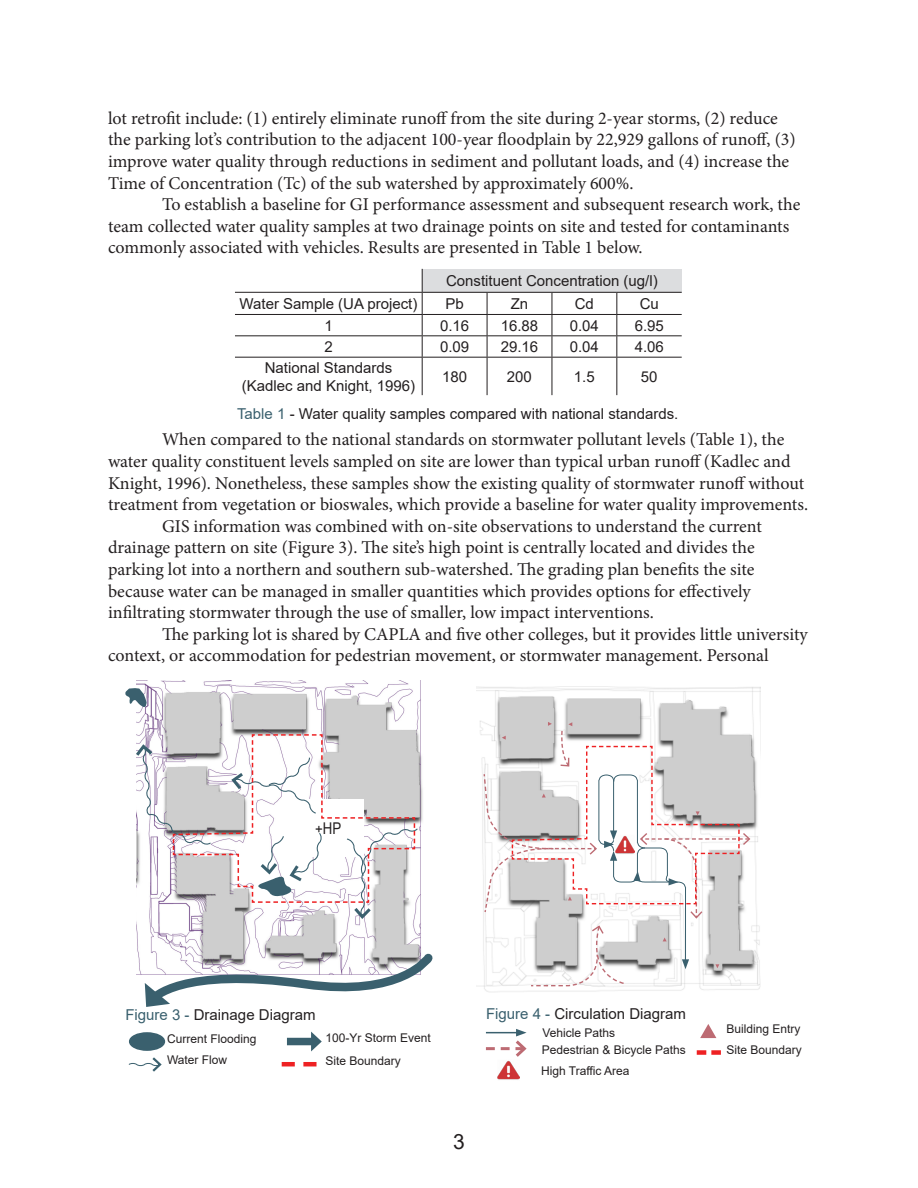
<style>
.page{position:relative;width:918px;height:1188px;background:#fff}
.page>*{position:absolute;margin:0;border:0;box-sizing:border-box;transform-origin:0 0}
.t1{font:21px "Arial";color:#231f20}
.t2{font:18px/21.6px "Minion Pro";letter-spacing:-.005em;color:#231f20}
.t3{font:16.2px "Arial Narrow";color:#231f20}
.t4{font:15px/18px "Arial";color:#231f20;text-align:center}
.t5{font:12px/23.5px "Arial";color:#231f20}
.s1{color:#3a606e}
</style>
<div class="page">
<div style="left:422px;top:269px;width:260px;height:23px;background:#dcdddf"></div>
<hr style="left:235px;top:292px;width:187px;height:1px;background:#231f20">
<hr style="left:422px;top:292px;width:65px;height:1px;background:#231f20">
<hr style="left:487px;top:292px;width:65px;height:1px;background:#231f20">
<hr style="left:552px;top:292px;width:65px;height:1px;background:#231f20">
<hr style="left:617px;top:292px;width:65px;height:1px;background:#231f20">
<hr style="left:235px;top:314px;width:187px;height:1px;background:#231f20">
<hr style="left:422px;top:314px;width:65px;height:1px;background:#231f20">
<hr style="left:487px;top:314px;width:65px;height:1px;background:#231f20">
<hr style="left:552px;top:314px;width:65px;height:1px;background:#231f20">
<hr style="left:617px;top:314px;width:65px;height:1px;background:#231f20">
<hr style="left:235px;top:335px;width:187px;height:1px;background:#231f20">
<hr style="left:422px;top:335px;width:65px;height:1px;background:#231f20">
<svg style="left:422px;top:269px;width:1px;height:88px"></svg>
<hr style="left:487px;top:335px;width:65px;height:1px;background:#231f20">
<svg style="left:487px;top:293px;width:1px;height:64px"></svg>
<hr style="left:552px;top:335px;width:65px;height:1px;background:#231f20">
<svg style="left:552px;top:293px;width:1px;height:64px"></svg>
<hr style="left:617px;top:335px;width:65px;height:1px;background:#231f20">
<svg style="left:616px;top:293px;width:1px;height:64px"></svg>
<hr style="left:235px;top:357px;width:187px;height:1px;background:#231f20">
<hr style="left:422px;top:357px;width:65px;height:1px;background:#231f20">
<hr style="left:422px;top:358px;width:1px;height:37px;background:#231f20">
<hr style="left:487px;top:357px;width:65px;height:1px;background:#231f20">
<hr style="left:487px;top:358px;width:1px;height:37px;background:#231f20">
<hr style="left:552px;top:357px;width:65px;height:1px;background:#231f20">
<hr style="left:552px;top:358px;width:1px;height:37px;background:#231f20">
<hr style="left:617px;top:357px;width:65px;height:1px;background:#231f20">
<hr style="left:616px;top:358px;width:1px;height:37px;background:#231f20">
<svg style="left:128px;top:1057px;width:34px;height:15px"></svg>
<div style="left:287px;top:1038px;width:28px;height:7px;background:#3a606e"></div>
<svg style="left:311px;top:1032px;width:11px;height:19px"></svg>
<svg style="left:282px;top:1062px;width:35px;height:4px"></svg>
<div style="left:130px;top:1033px;width:34px;height:17px;background:#3a606e;border-radius:50%"></div>
<div style="left:129px;top:1032px;width:36px;height:19px;border:2px solid #3a606e;border-radius:50%"></div>
<img style="left:136px;top:680px;width:287px;height:306px">
<svg style="left:125px;top:688px;width:22px;height:20px"></svg>
<svg style="left:145px;top:949px;width:288px;height:58px"></svg>
<svg style="left:136px;top:733px;width:283px;height:188px"></svg>
<svg style="left:486px;top:1029px;width:41px;height:28px"></svg>
<img style="left:498px;top:1060px;width:22px;height:20px">
<svg style="left:700px;top:1024px;width:16px;height:14px"></svg>
<svg style="left:697px;top:1050px;width:24px;height:5px"></svg>
<img style="left:476px;top:686px;width:285px;height:306px">
<svg style="left:483px;top:722px;width:268px;height:265px"></svg>
<p class="t2" style="left:108px;top:107px;width:689px">lot retrofit include: (1) entirely eliminate runoff from the site during 2-year storms, (2) reduce the parking lot’s contribution to the adjacent 100-year floodplain by 22,929 gallons of runoff, (3) improve water quality through reductions in sediment and pollutant loads, and (4) increase the Time of Concentration (Tc) of the sub watershed by approximately 600%.</p>
<p class="t2" style="left:108px;top:194px;width:694px;text-indent:54px">To establish a baseline for GI performance assessment and subsequent research work, the team collected water quality samples at two drainage points on site and tested for contaminants commonly associated with vehicles. Results are presented in Table 1 below.</p>
<p class="t4" style="left:446px;top:272px;width:213px">Constituent Concentration (ug/l)</p>
<p class="t4" style="left:240px;top:294px;width:179px">Water Sample (UA project)</p>
<p class="t4" style="left:445px;top:294px;width:20px">Pb</p>
<p class="t4" style="left:511px;top:294px;width:19px">Zn</p>
<p class="t4" style="left:575px;top:294px;width:21px">Cd</p>
<p class="t4" style="left:640px;top:294px;width:21px">Cu</p>
<p class="t4" style="left:324px;top:316px;width:10px">1</p>
<p class="t4" style="left:440px;top:316px;width:31px">0.16</p>
<p class="t4" style="left:501px;top:316px;width:39px">16.88</p>
<p class="t4" style="left:570px;top:316px;width:31px">0.04</p>
<p class="t4" style="left:635px;top:316px;width:31px">6.95</p>
<p class="t4" style="left:324px;top:338px;width:10px">2</p>
<p class="t4" style="left:440px;top:338px;width:31px">0.09</p>
<p class="t4" style="left:501px;top:338px;width:39px">29.16</p>
<p class="t4" style="left:570px;top:338px;width:31px">0.04</p>
<p class="t4" style="left:635px;top:338px;width:31px">4.06</p>
<p class="t4" style="left:242px;top:358px;width:175px">National Standards (Kadlec and Knight, 1996)</p>
<p class="t4" style="left:442px;top:367px;width:27px">180</p>
<p class="t4" style="left:507px;top:367px;width:27px">200</p>
<p class="t4" style="left:574px;top:367px;width:22px">1.5</p>
<p class="t4" style="left:641px;top:367px;width:18px">50</p>
<p class="t4" style="left:237px;top:404px;width:443px"><span class="s1">Table 1</span> - Water quality samples compared with national standards.</p>
<p class="t2" style="left:162px;top:429px;width:624px">When compared to the national standards on stormwater pollutant levels (Table 1), the</p>
<p class="t2" style="left:108px;top:451px;width:684px">water quality constituent levels sampled on site are lower than typical urban runoff (Kadlec and</p>
<p class="t2" style="left:108px;top:472px;width:698px">Knight, 1996). Nonetheless, these samples show the existing quality of stormwater runoff without</p>
<p class="t2" style="left:108px;top:494px;width:702px">treatment from vegetation or bioswales, which provide a baseline for water quality improvements.</p>
<p class="t2" style="left:162px;top:515px;width:601px">GIS information was combined with on-site observations to understand the current</p>
<p class="t2" style="left:108px;top:537px;width:648px">drainage pattern on site (Figure 3). The site’s high point is centrally located and divides the</p>
<p class="t2" style="left:108px;top:559px;width:648px">parking lot into a northern and southern sub-watershed. The grading plan benefits the site</p>
<p class="t2" style="left:108px;top:580px;width:644px">because water can be managed in smaller quantities which provides options for effectively</p>
<p class="t2" style="left:108px;top:602px;width:547px">infiltrating stormwater through the use of smaller, low impact interventions.</p>
<p class="t2" style="left:162px;top:623px;width:647px">The parking lot is shared by CAPLA and five other colleges, but it provides little university</p>
<p class="t2" style="left:108px;top:645px;width:662px">context, or accommodation for pedestrian movement, or stormwater management. Personal</p>
<p class="t3" style="left:315px;top:816px;width:28px">+HP</p>
<p class="t4" style="left:125px;top:1005px;width:192px"><span class="s1">Figure 3 -</span> Drainage Diagram</p>
<p class="t4" style="left:486px;top:1004px;width:202px"><span class="s1">Figure 4 -</span> Circulation Diagram</p>
<p class="t5" style="left:542px;top:1024px;width:146px;line-height:17.1px">Vehicle Paths<br>Pedestrian &amp; Bicycle Paths</p>
<p class="t5" style="left:541px;top:1059px;width:90px">High Traffic Area</p>
<p class="t5" style="left:167px;top:1027px;width:91px">Current Flooding</p>
<p class="t5" style="left:325px;top:1026px;width:107px">100-Yr Storm Event<br>Site Boundary</p>
<p class="t5" style="left:167px;top:1048px;width:62px">Water Flow</p>
<p class="t1" style="left:453px;top:1127px;width:13px">3</p>
<p class="t5" style="left:727px;top:1018px;width:77px;line-height:21px">Building Entry<br>Site Boundary</p>
</div>
